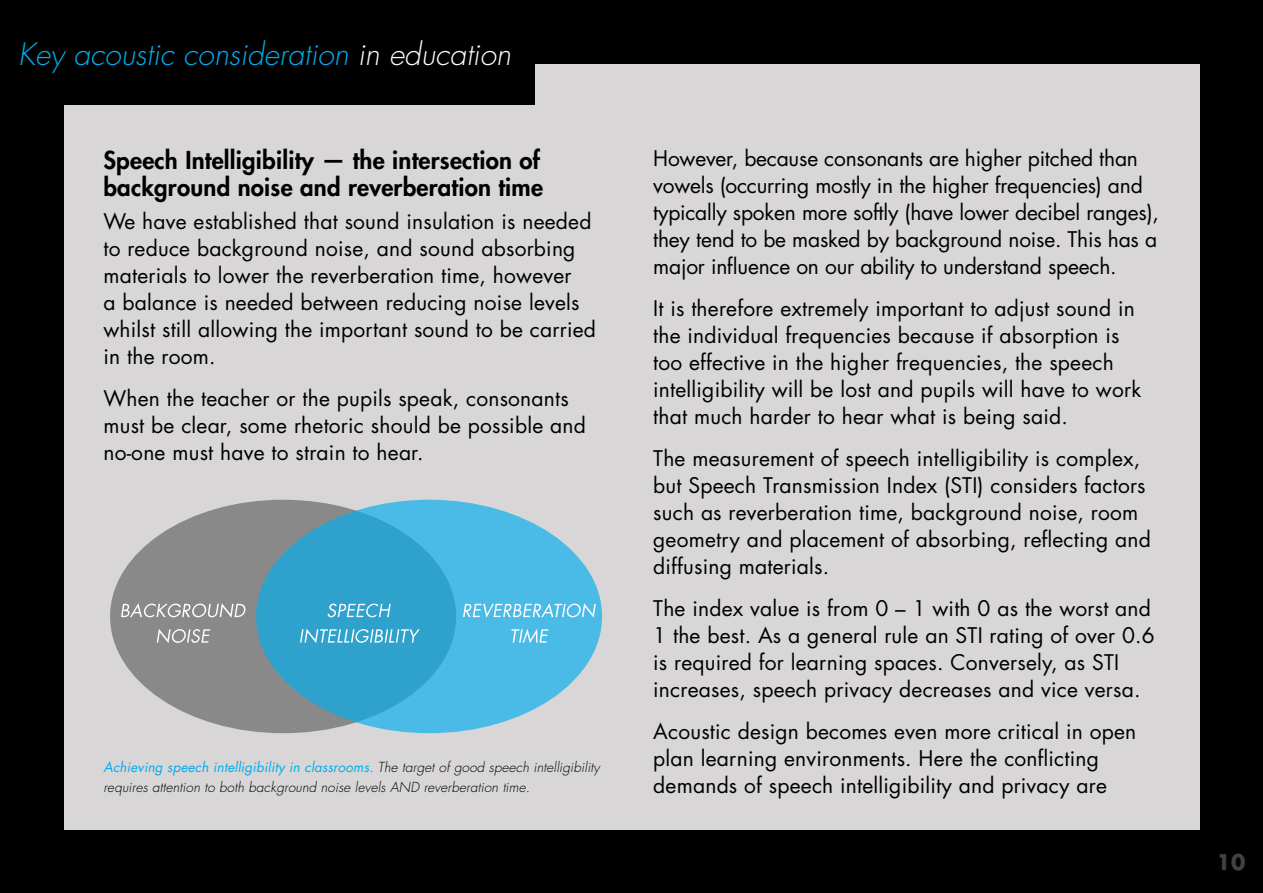
<style>
.page{position:relative;width:1263px;height:893px;background:#000}
.page>*{position:absolute;margin:0;border:0;box-sizing:border-box;transform-origin:0 0}
.t1{font:italic 300 30px "Futura Std";color:#00aeef}
.t2{font:800 24px/27px "Futura Std";letter-spacing:.01em;color:#000}
.t3{font:21px/27px "Futura Std";letter-spacing:.01em;color:#000}
.t4{font:21px/27px "Futura Std";letter-spacing:-.01em;color:#000}
.t5{font:700 21px "Futura Std";color:#414042}
.t6{font:italic 300 13.5px/19.5px "Futura Std";letter-spacing:.01em;color:#000}
.s1{color:#fff}
.s2{font-weight:400;color:#00aeef}
</style>
<div class="page">
<div style="left:64px;top:64px;width:1135px;height:765px;background:#d8d6d6"></div>
<div style="left:0;top:0;width:535px;height:105px;background:#000"></div>
<div style="left:110px;top:500px;width:346px;height:233px;background:#898989;border-radius:50%"></div>
<svg style="left:256px;top:500px;width:346px;height:233px;background:#3caed9"></svg>
<svg style="left:157px;top:629px;width:53px;height:14px"></svg>
<svg style="left:121px;top:603px;width:125px;height:15px"></svg>
<svg style="left:300px;top:629px;width:120px;height:14px;background:#68bbda"></svg>
<svg style="left:327px;top:604px;width:64px;height:13px"></svg>
<svg style="left:511px;top:628px;width:37px;height:15px"></svg>
<svg style="left:463px;top:603px;width:133px;height:15px;background:#7cceec"></svg>
<h1 class="t1" style="left:18px;top:36px;width:494px">Key acoustic consideration <span class="s1">in education</span></h1>
<p class="t2" style="left:103px;top:146px;width:441px">Speech Intelligibility — the intersection of background noise and reverberation time</p>
<p class="t3" style="left:103px;top:208px;width:494px">We have established that sound insulation is needed to reduce background noise, and sound absorbing materials to lower the reverberation time, however<br>a balance is needed between reducing noise levels whilst still allowing the important sound to be carried in the room.</p>
<p class="t3" style="left:103px;top:385px;width:484px">When the teacher or the pupils speak, consonants must be clear, some rhetoric should be possible and no-one must have to strain to hear.</p>
<p class="t6" style="left:103px;top:758px;width:498px"><span class="s2">Achieving speech intelligibility in classrooms.</span> The target of good speech intelligibility requires attention to both background noise levels AND reverberation time.</p>
<p class="t4" style="left:653px;top:145px;width:507px">However, because consonants are higher pitched than vowels (occurring mostly in the higher frequencies) and typically spoken more softly (have lower decibel ranges), they tend to be masked by background noise. This has a major influence on our ability to understand speech.</p>
<p class="t3" style="left:653px;top:295px;width:489px">It is therefore extremely important to adjust sound in the individual frequencies because if absorption is too effective in the higher frequencies, the speech intelligibility will be lost and pupils will have to work that much harder to hear what is being said.</p>
<p class="t3" style="left:653px;top:445px;width:499px">The measurement of speech intelligibility is complex, but Speech Transmission Index (STI) considers factors such as reverberation time, background noise, room geometry and placement of absorbing, reflecting and diffusing materials.</p>
<p class="t3" style="left:653px;top:595px;width:503px">The index value is from 0 – 1 with 0 as the worst and 1 the best. As a general rule an STI rating of over 0.6 is required for learning spaces. Conversely, as STI increases, speech privacy decreases and vice versa.</p>
<p class="t3" style="left:653px;top:718px;width:485px">Acoustic design becomes even more critical in open plan learning environments. Here the conflicting demands of speech intelligibility and privacy are</p>
<p class="t5" style="left:1216px;top:848px;width:31px">10</p>
</div>
